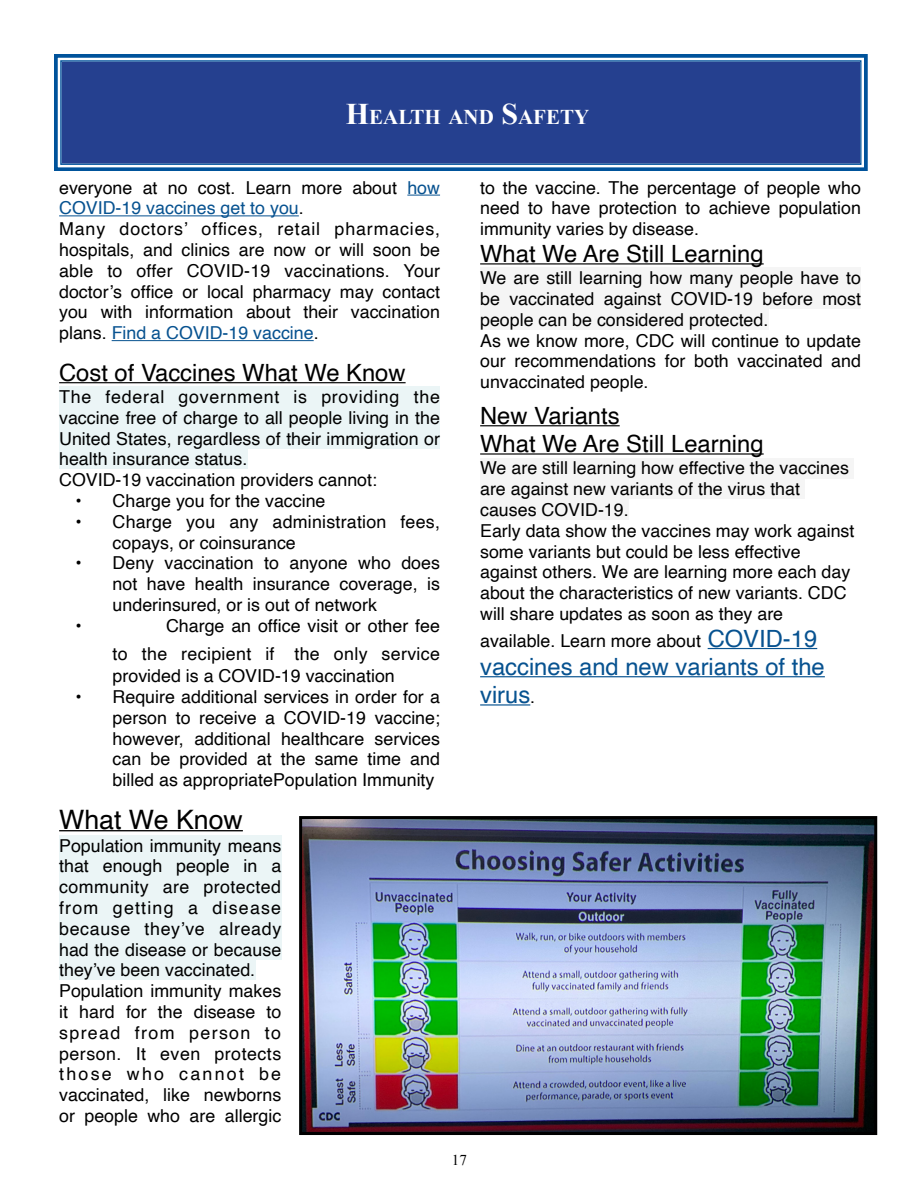
<style>
.page{position:relative;width:918px;height:1188px;background:#fff}
.page>*{position:absolute;margin:0;border:0;box-sizing:border-box;transform-origin:0 0}
.t1{font:26.7px "Helvetica";color:#000}
.t2{font:23.7px/28.2px "Helvetica";color:#000}
.t3{font:23.7px/28.2px "Helvetica";color:#075290}
.t4{font:700 21px "Times New Roman";color:#fff}
.t5{font:17.85px/20.9px "Helvetica";color:#000}
.t6{font:17.85px/28px "Helvetica";letter-spacing:.02em;color:#000;text-align:right}
.t7{font:15px "Times New Roman";color:#000}
.s1{font-size:30px}
.s2{color:#075290}
.s3{font-size:23.7px;color:#075290}
.s4{font-size:17.85px;color:#000}
</style>
<div class="page">
<svg style="left:54px;top:54px;width:814px;height:117px;background:#2c4a94"></svg>
<div style="left:60px;top:60px;width:802px;height:105px;border:1px solid #00539b"></div>
<div style="left:59px;top:386px;width:381px;height:21px;background:#ebf5f6"></div>
<div style="left:59px;top:407px;width:381px;height:21px;background:#ebf5f6"></div>
<div style="left:59px;top:428px;width:381px;height:21px;background:#ebf5f6"></div>
<div style="left:59px;top:449px;width:188px;height:21px;background:#ebf5f6"></div>
<div style="left:59px;top:835px;width:222px;height:21px;background:#ebf5f6"></div>
<div style="left:59px;top:856px;width:222px;height:20px;background:#ebf5f6"></div>
<div style="left:59px;top:876px;width:222px;height:21px;background:#ebf5f6"></div>
<div style="left:59px;top:897px;width:222px;height:21px;background:#ebf5f6"></div>
<div style="left:59px;top:918px;width:222px;height:21px;background:#ebf5f6"></div>
<div style="left:59px;top:939px;width:222px;height:21px;background:#ebf5f6"></div>
<div style="left:59px;top:960px;width:196px;height:20px;background:#ebf5f6"></div>
<hr style="left:407px;top:195px;width:33px;height:1px;background:#075290">
<hr style="left:59px;top:215px;width:240px;height:1px;background:#075290">
<hr style="left:112px;top:340px;width:202px;height:1px;background:#075290">
<hr style="left:59px;top:382px;width:347px;height:1px;background:#000">
<hr style="left:59px;top:830px;width:184px;height:1px;background:#000">
<div style="left:480px;top:268px;width:381px;height:20px;background:#f5f5f5"></div>
<div style="left:480px;top:288px;width:381px;height:21px;background:#f5f5f5"></div>
<div style="left:480px;top:309px;width:288px;height:21px;background:#f5f5f5"></div>
<div style="left:480px;top:458px;width:374px;height:20px;background:#f5f5f5"></div>
<div style="left:480px;top:478px;width:325px;height:21px;background:#f5f5f5"></div>
<div style="left:480px;top:499px;width:149px;height:21px;background:#f5f5f5"></div>
<hr style="left:480px;top:263px;width:284px;height:2px;background:#000">
<hr style="left:480px;top:425px;width:140px;height:1px;background:#000">
<hr style="left:480px;top:453px;width:284px;height:2px;background:#000">
<hr style="left:708px;top:648px;width:109px;height:1px;background:#075290">
<hr style="left:480px;top:676px;width:345px;height:1px;background:#075290">
<hr style="left:480px;top:704px;width:50px;height:2px;background:#075290">
<img style="left:303px;top:820px;width:570px;height:311px">
<div style="left:299px;top:816px;width:578px;height:319px;border:3px solid #000"></div>
<p class="t4" style="left:346px;top:103px;width:245px"><span class="s1">H</span>EALTH AND <span class="s1">S</span>AFETY</p>
<p class="t5" style="left:59px;top:178px;width:383px">everyone at no cost. Learn more about <span class="s2">how COVID-19 vaccines get to you</span>.<br>Many doctors’ offices, retail pharmacies, hospitals, and clinics are now or will soon be able to offer COVID-19 vaccinations. Your doctor’s office or local pharmacy may contact you with information about their vaccination plans. <span class="s2">Find a COVID-19 vaccine</span>.</p>
<h2 class="t2" style="left:59px;top:359px;width:348px">Cost of Vaccines What We Know</h2>
<p class="t5" style="left:59px;top:387px;width:382px">The federal government is providing the vaccine free of charge to all people living in the United States, regardless of their immigration or health insurance status.<br>COVID-19 vaccination providers cannot:</p>
<p class="t5" style="left:76px;top:491px;width:252px">• Charge you for the vaccine</p>
<p class="t5" style="left:113px;top:512px;width:329px;text-indent:-37px">• Charge you any administration fees, copays, or coinsurance</p>
<p class="t5" style="left:76px;top:553px;width:366px">• Deny vaccination to anyone who does</p>
<p class="t5" style="left:113px;top:574px;width:329px">not have health insurance coverage, is</p>
<p class="t5" style="left:113px;top:595px;width:266px">underinsured, or is out of network</p>
<p class="t5" style="left:75px;top:616px;width:8px">•</p>
<p class="t6" style="left:113px;top:612px;width:329px">Charge an office visit or other fee<br>to the recipient if the only service</p>
<p class="t5" style="left:113px;top:666px;width:284px">provided is a COVID-19 vaccination</p>
<p class="t5" style="left:113px;top:687px;width:329px;text-align:justify;text-indent:-37px">• Require additional services in order for a person to receive a COVID-19 vaccine; however, additional healthcare services can be provided at the same time and billed as appropriatePopulation Immunity</p>
<h1 class="t1" style="left:59px;top:799px;width:185px">What We Know</h1>
<p class="t5" style="left:59px;top:835px;width:224px">Population immunity means that enough people in a community are protected from getting a disease because they’ve already had the disease or because they’ve been vaccinated.<br>Population immunity makes it hard for the disease to spread from person to person. It even protects those who cannot be vaccinated, like newborns or people who are allergic</p>
<p class="t7" style="left:452px;top:1150px;width:16px">17</p>
<p class="t5" style="left:480px;top:178px;width:382px;text-align:justify">to the vaccine. The percentage of people who need to have protection to achieve population immunity varies by disease.</p>
<h2 class="t2" style="left:480px;top:240px;width:285px">What We Are Still Learning</h2>
<p class="t5" style="left:480px;top:268px;width:382px">We are still learning how many people have to be vaccinated against COVID-19 before most people can be considered protected.<br>As we know more, CDC will continue to update our recommendations for both vaccinated and unvaccinated people.</p>
<h2 class="t2" style="left:480px;top:402px;width:285px">New Variants<br>What We Are Still Learning</h2>
<p class="t5" style="left:480px;top:458px;width:376px">We are still learning how effective the vaccines are against new variants of the virus that causes COVID-19.<br>Early data show the vaccines may work against some variants but could be less effective against others. We are learning more each day about the characteristics of new variants. CDC will share updates as soon as they are</p>
<p class="t5" style="left:480px;top:631px;width:339px">available. Learn more about <span class="s3">COVID-19</span></p>
<h2 class="t3" style="left:480px;top:653px;width:346px">vaccines and new variants of the virus<span class="s4">.</span></h2>
</div>
